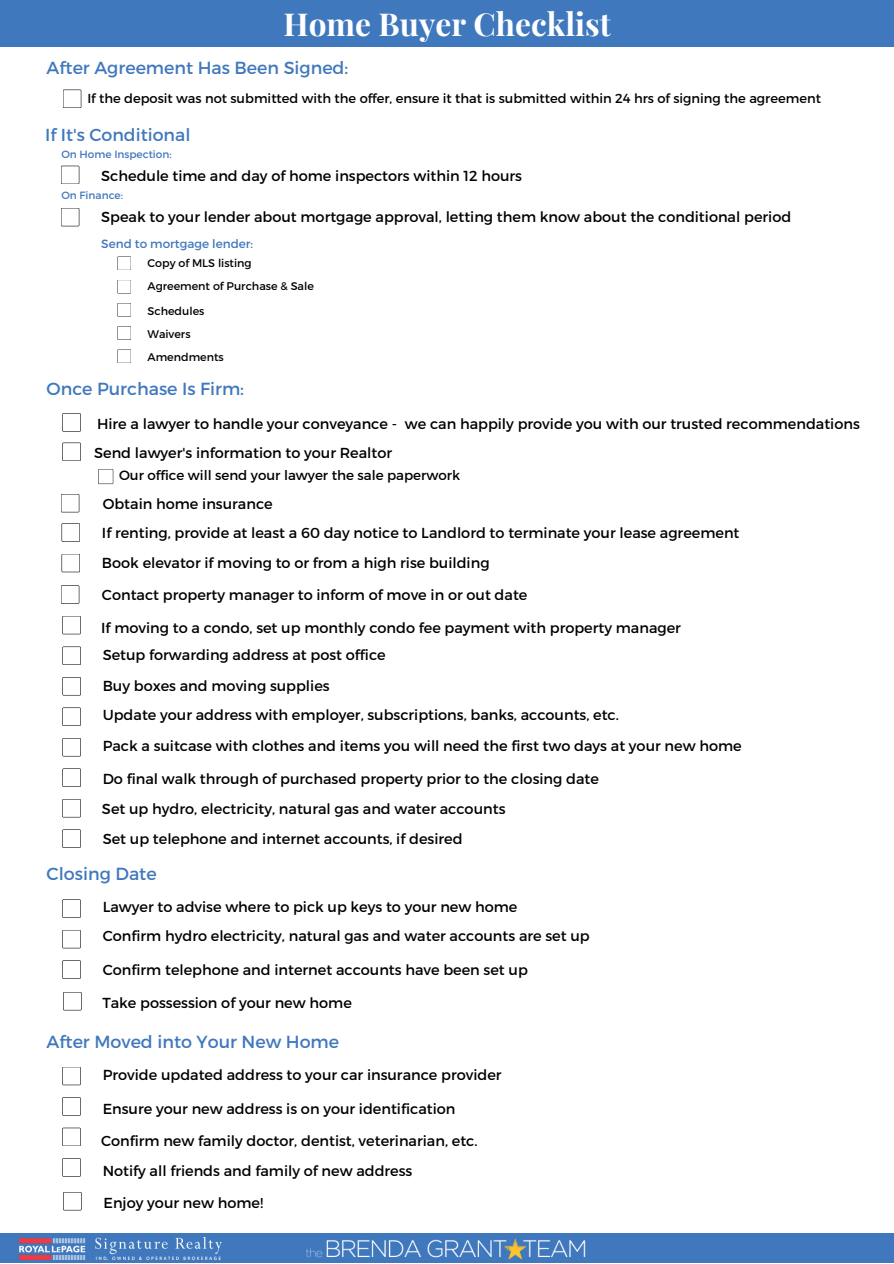
<style>
.page{position:relative;width:894px;height:1264px;background:#fff}
.page>*{position:absolute;margin:0;border:0;box-sizing:border-box;transform-origin:0 0}
.t1{font:700 31.65px "Playfair Display";color:#fff}
.t2{font:17.55px "Montserrat";color:#4078bd}
.t3{font:17.4px "Montserrat";color:#4078bd}
.t4{font:14.4px/30.9px "Montserrat";color:#000}
.t5{font:13.5px "Montserrat";color:#000}
.t6{font:13.05px "Montserrat";color:#000}
.t7{font:12px "Montserrat";color:#4078bd}
.t8{font:11.1px/23.2px "Montserrat";color:#000}
.t9{font:10.5px "Montserrat";color:#4078bd}
</style>
<div class="page">
<div style="left:0;top:1233px;width:893px;height:29px;background:#4078bd"></div>
<img style="left:19px;top:1237px;width:202px;height:22px">
<div style="left:0;top:0;width:893px;height:46px;background:#4078bd"></div>
<img style="left:306px;top:1238px;width:280px;height:22px">
<svg style="left:61px;top:166px;width:18px;height:18px"></svg>
<svg style="left:117px;top:256px;width:14px;height:14px"></svg>
<svg style="left:117px;top:280px;width:14px;height:13px"></svg>
<svg style="left:117px;top:303px;width:14px;height:14px"></svg>
<svg style="left:117px;top:326px;width:14px;height:14px"></svg>
<svg style="left:117px;top:349px;width:14px;height:14px"></svg>
<svg style="left:61px;top:208px;width:18px;height:18px"></svg>
<svg style="left:62px;top:899px;width:19px;height:18px"></svg>
<svg style="left:62px;top:930px;width:19px;height:18px"></svg>
<svg style="left:62px;top:960px;width:19px;height:18px"></svg>
<svg style="left:63px;top:992px;width:19px;height:18px"></svg>
<svg style="left:62px;top:1067px;width:19px;height:18px"></svg>
<svg style="left:62px;top:1097px;width:19px;height:18px"></svg>
<svg style="left:62px;top:1127px;width:19px;height:19px"></svg>
<svg style="left:62px;top:1158px;width:19px;height:18px"></svg>
<svg style="left:63px;top:1192px;width:19px;height:18px"></svg>
<svg style="left:62px;top:413px;width:19px;height:18px"></svg>
<svg style="left:61px;top:494px;width:18px;height:18px"></svg>
<svg style="left:61px;top:523px;width:19px;height:19px"></svg>
<svg style="left:61px;top:554px;width:19px;height:18px"></svg>
<svg style="left:61px;top:585px;width:18px;height:19px"></svg>
<svg style="left:62px;top:646px;width:19px;height:19px"></svg>
<svg style="left:62px;top:677px;width:19px;height:18px"></svg>
<svg style="left:62px;top:707px;width:19px;height:19px"></svg>
<svg style="left:62px;top:738px;width:19px;height:18px"></svg>
<svg style="left:62px;top:768px;width:19px;height:19px"></svg>
<svg style="left:62px;top:799px;width:19px;height:18px"></svg>
<svg style="left:62px;top:829px;width:19px;height:19px"></svg>
<svg style="left:62px;top:616px;width:19px;height:18px"></svg>
<svg style="left:62px;top:442px;width:19px;height:19px"></svg>
<svg style="left:98px;top:469px;width:15px;height:15px"></svg>
<svg style="left:63px;top:90px;width:18px;height:18px"></svg>
<h1 class="t1" style="left:283px;top:1px;width:329px">Home Buyer Checklist</h1>
<p class="t2" style="left:47px;top:56px;width:303px">After Agreement Has Been Signed:</p>
<p class="t6" style="left:87px;top:90px;width:735px">If the deposit was not submitted with the offer, ensure it that is submitted within 24 hrs of signing the agreement</p>
<p class="t3" style="left:45px;top:123px;width:147px">If It's Conditional</p>
<p class="t9" style="left:61px;top:147px;width:112px">On Home Inspection:</p>
<p class="t9" style="left:61px;top:189px;width:63px">On Finance:</p>
<p class="t4" style="left:101px;top:160px;width:422px">Schedule time and day of home inspectors within 12 hours</p>
<p class="t4" style="left:101px;top:201px;width:691px">Speak to your lender about mortgage approval, letting them know about the conditional period</p>
<p class="t7" style="left:101px;top:236px;width:153px">Send to mortgage lender:</p>
<p class="t8" style="left:147px;top:252px;width:168px;line-height:22.4px">Copy of MLS listing<br>Agreement of Purchase &amp; Sale</p>
<p class="t8" style="left:147px;top:299px;width:78px">Schedules<br>Waivers<br>Amendments</p>
<p class="t2" style="left:47px;top:377px;width:199px">Once Purchase Is Firm:</p>
<p class="t4" style="left:97px;top:408px;width:764px">Hire a lawyer to handle your conveyance - we can happily provide you with our trusted recommendations</p>
<p class="t4" style="left:94px;top:436px;width:299px">Send lawyer's information to your Realtor</p>
<p class="t5" style="left:119px;top:466px;width:342px">Our office will send your lawyer the sale paperwork</p>
<p class="t4" style="left:102px;top:488px;width:638px;line-height:29.2px">Obtain home insurance<br>If renting, provide at least a 60 day notice to Landlord to terminate your lease agreement<br>Book elevator if moving to or from a high rise building</p>
<p class="t4" style="left:102px;top:579px;width:427px">Contact property manager to inform of move in or out date</p>
<p class="t4" style="left:101px;top:611px;width:581px">If moving to a condo, set up monthly condo fee payment with property manager</p>
<p class="t4" style="left:103px;top:638px;width:284px">Setup forwarding address at post office<br>Buy boxes and moving supplies</p>
<p class="t4" style="left:103px;top:698px;width:640px;line-height:31.5px">Update your address with employer, subscriptions, banks, accounts, etc.<br>Pack a suitcase with clothes and items you will need the first two days at your new home</p>
<p class="t4" style="left:102px;top:763px;width:498px;line-height:30.2px">Do final walk through of purchased property prior to the closing date<br>Set up hydro, electricity, natural gas and water accounts<br>Set up telephone and internet accounts, if desired</p>
<p class="t2" style="left:47px;top:862px;width:111px">Closing Date</p>
<p class="t4" style="left:103px;top:891px;width:488px;line-height:29.5px">Lawyer to advise where to pick up keys to your new home<br>Confirm hydro electricity, natural gas and water accounts are set up</p>
<p class="t4" style="left:103px;top:954px;width:426px">Confirm telephone and internet accounts have been set up</p>
<p class="t4" style="left:102px;top:986px;width:251px">Take possession of your new home</p>
<p class="t2" style="left:47px;top:1029px;width:294px">After Moved into Your New Home</p>
<p class="t4" style="left:103px;top:1059px;width:400px">Provide updated address to your car insurance provider</p>
<p class="t4" style="left:101px;top:1093px;width:378px">Ensure your new address is on your identification<br>Confirm new family doctor, dentist, veterinarian, etc.<br>Notify all friends and family of new address</p>
<p class="t4" style="left:103px;top:1186px;width:161px">Enjoy your new home!</p>
</div>
